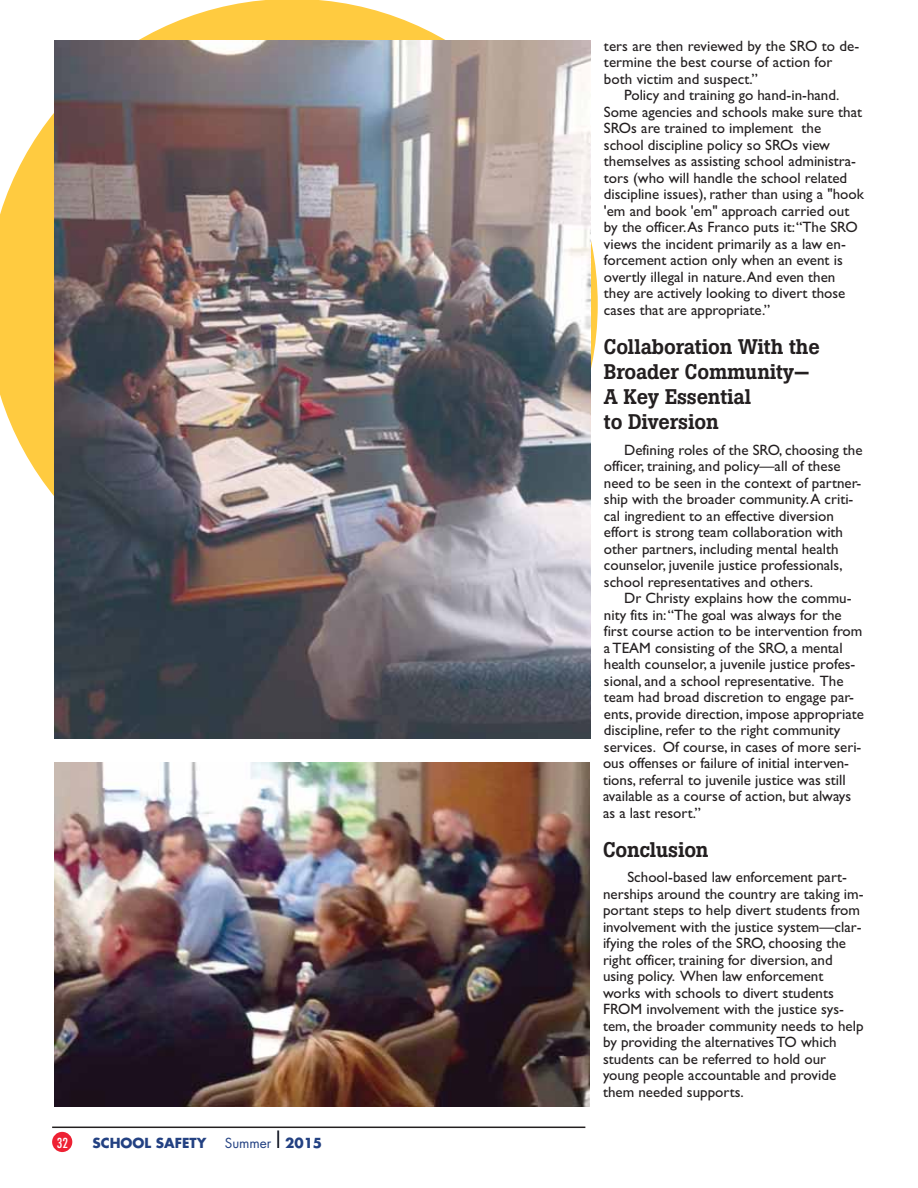
<style>
.page{position:relative;width:918px;height:1188px;background:#fff}
.page>*{position:absolute;margin:0;border:0;box-sizing:border-box;transform-origin:0 0}
.t1{font:500 21px/25.2px "Boton";letter-spacing:-.01em;color:#231f20}
.t2{font:15px/16.5px "Gill Sans";color:#231f20}
.t3{font:700 13.5px "Futura";color:#234182}
.t4{font:13.5px "Futura";color:#234182}
.t5{font:condensed 13.5px "Futura";color:#fff}
.s1{font-family:"Helvetica";font-stretch:condensed;font-size:24px;color:#090e1c}
.s2{font-weight:700}
</style>
<div class="page">
<div style="left:52px;top:1132px;width:20px;height:20px;background:#ee2133;border-radius:50%"></div>
<hr style="left:52px;top:1127px;width:533px;height:1px;background:#231f20">
<svg style="left:0;top:0;width:598px;height:610px"></svg>
<img style="left:54px;top:40px;width:536px;height:699px">
<img style="left:54px;top:763px;width:536px;height:344px">
<p class="t5" style="left:57px;top:1136px;width:13px">32</p>
<p class="t3" style="left:93px;top:1136px;width:115px">SCHOOL SAFETY</p>
<p class="t4" style="left:225px;top:1136px;width:99px">Summer <span class="s1">l</span> <span class="s2">2015</span></p>
<p class="t2" style="left:604px;top:39px;width:257px">ters are then reviewed by the SRO to de&shy;termine the best course of action for both victim and suspect.”</p>
<p class="t2" style="left:604px;top:89px;width:262px;text-indent:20px">Policy and training go hand-in-hand.<br>Some agencies and schools make sure that SROs are trained to implement the school discipline policy so SROs view themselves as assisting school administra&shy;tors (who will handle the school related discipline issues), rather than using a "hook 'em and book 'em" approach carried out by the officer. As Franco puts it: “The SRO views the incident primarily as a law en&shy;forcement action only when an event is overtly illegal in nature. And even then they are actively looking to divert those cases that are appropriate.”</p>
<h1 class="t1" style="left:604px;top:336px;width:217px">Collaboration With the<br>Broader Community—<br>A Key Essential<br>to Diversion</h1>
<p class="t2" style="left:604px;top:443px;width:260px;text-indent:20px">Defining roles of the SRO, choosing the officer, training, and policy—all of these need to be seen in the context of partner&shy;ship with the broader community. A criti&shy;cal ingredient to an effective diversion effort is strong team collaboration with other partners, including mental health counselor, juvenile justice professionals, school representatives and others.</p>
<p class="t2" style="left:603px;top:592px;width:262px;text-indent:21px">Dr Christy explains how the commu&shy;nity fits in: “The goal was always for the first course action to be intervention from a TEAM consisting of the SRO, a mental health counselor, a juvenile justice profes&shy;sional, and a school representative. The team had broad discretion to engage par&shy;ents, provide direction, impose appropriate discipline, refer to the right community services. Of course, in cases of more seri&shy;ous offenses or failure of initial interven&shy;tions, referral to juvenile justice was still available as a course of action, but always as a last resort.”</p>
<h1 class="t1" style="left:603px;top:839px;width:107px">Conclusion</h1>
<p class="t2" style="left:603px;top:871px;width:262px;text-indent:24px">School-based law enforcement part&shy;nerships around the country are taking im&shy;portant steps to help divert students from involvement with the justice system—clar&shy;ifying the roles of the SRO, choosing the right officer, training for diversion, and using policy. When law enforcement works with schools to divert students FROM involvement with the justice sys&shy;tem, the broader community needs to help by providing the alternatives TO which students can be referred to hold our young people accountable and provide them needed supports.</p>
</div>
